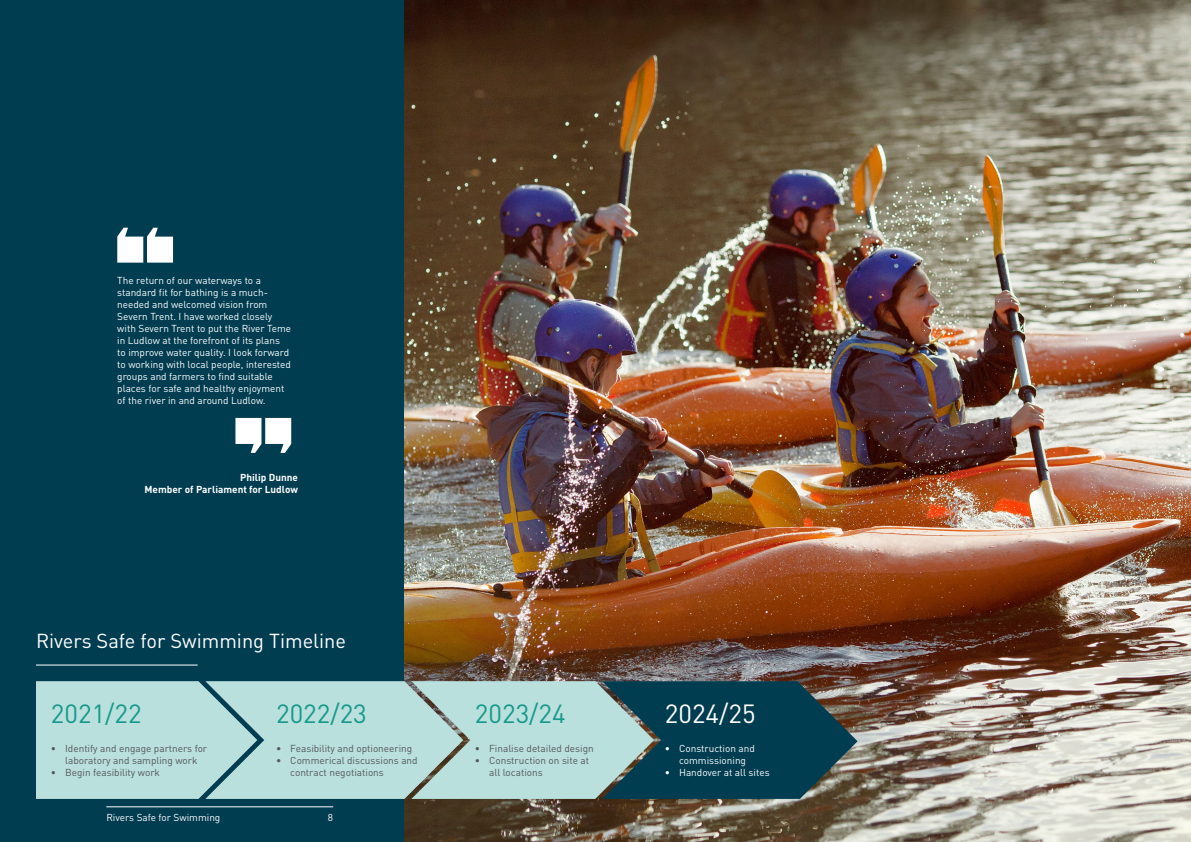
<style>
.page{position:relative;width:1191px;height:842px;background:#fff}
.page>*{position:absolute;margin:0;border:0;box-sizing:border-box;transform-origin:0 0}
.t1{font:26px "DINOT";color:#17998b}
.t2{font:26px "DINOT";color:#fff}
.t3{font:20px "DINOT";color:#fff}
.t4{font:10px/12px "DINOT";color:#fff}
.t5{font:10px/12px "DINOT";color:#55565a}
.t6{font:700 10px/12px "DINOT";color:#fff;text-align:right}
</style>
<div class="page">
<div style="left:0;top:0;width:596px;height:842px;background:#003d51"></div>
<img style="left:405px;top:0;width:786px;height:842px">
<svg style="left:117px;top:228px;width:56px;height:35px"></svg>
<svg style="left:235px;top:418px;width:56px;height:35px"></svg>
<hr style="left:106px;top:806px;width:227px;height:1px;background:#fff">
<svg style="left:36px;top:681px;width:821px;height:118px"></svg>
<hr style="left:36px;top:664px;width:162px;height:1px;background:#fff">
<p class="t4" style="left:117px;top:274px;width:175px">The return of our waterways to a standard fit for bathing is a much&shy;needed and welcomed vision from Severn Trent. I have worked closely with Severn Trent to put the River Teme in Ludlow at the forefront of its plans<br>to improve water quality. I look forward to working with local people, interested groups and farmers to find suitable places for safe and healthy enjoyment of the river in and around Ludlow.</p>
<p class="t6" style="left:144px;top:471px;width:155px">Philip Dunne<br>Member of Parliament for Ludlow</p>
<h2 class="t3" style="left:36px;top:628px;width:311px">Rivers Safe for Swimming Timeline</h2>
<h1 class="t1" style="left:51px;top:697px;width:92px">2021/22</h1>
<h1 class="t1" style="left:276px;top:697px;width:92px">2022/23</h1>
<h1 class="t1" style="left:475px;top:697px;width:92px">2023/24</h1>
<h1 class="t2" style="left:665px;top:697px;width:92px">2024/25</h1>
<p class="t5" style="left:276px;top:742px;width:138px">• Feasibility and optioneering</p>
<p class="t5" style="left:290px;top:754px;width:129px;text-indent:-14px">• Commerical discussions and contract negotiations</p>
<p class="t4" style="left:665px;top:742px;width:91px;text-align:center">• Construction and commissioning</p>
<p class="t4" style="left:665px;top:766px;width:106px">• Handover at all sites</p>
<p class="t5" style="left:51px;top:742px;width:158px;text-align:center">• Identify and engage partners for laboratory and sampling work</p>
<p class="t5" style="left:51px;top:766px;width:110px">• Begin feasibility work</p>
<p class="t5" style="left:475px;top:742px;width:120px">• Finalise detailed design</p>
<p class="t5" style="left:489px;top:754px;width:101px;text-indent:-14px">• Construction on site at all locations</p>
<p class="t4" style="left:106px;top:811px;width:116px">Rivers Safe for Swimming</p>
<p class="t4" style="left:328px;top:811px;width:7px">8</p>
</div>
